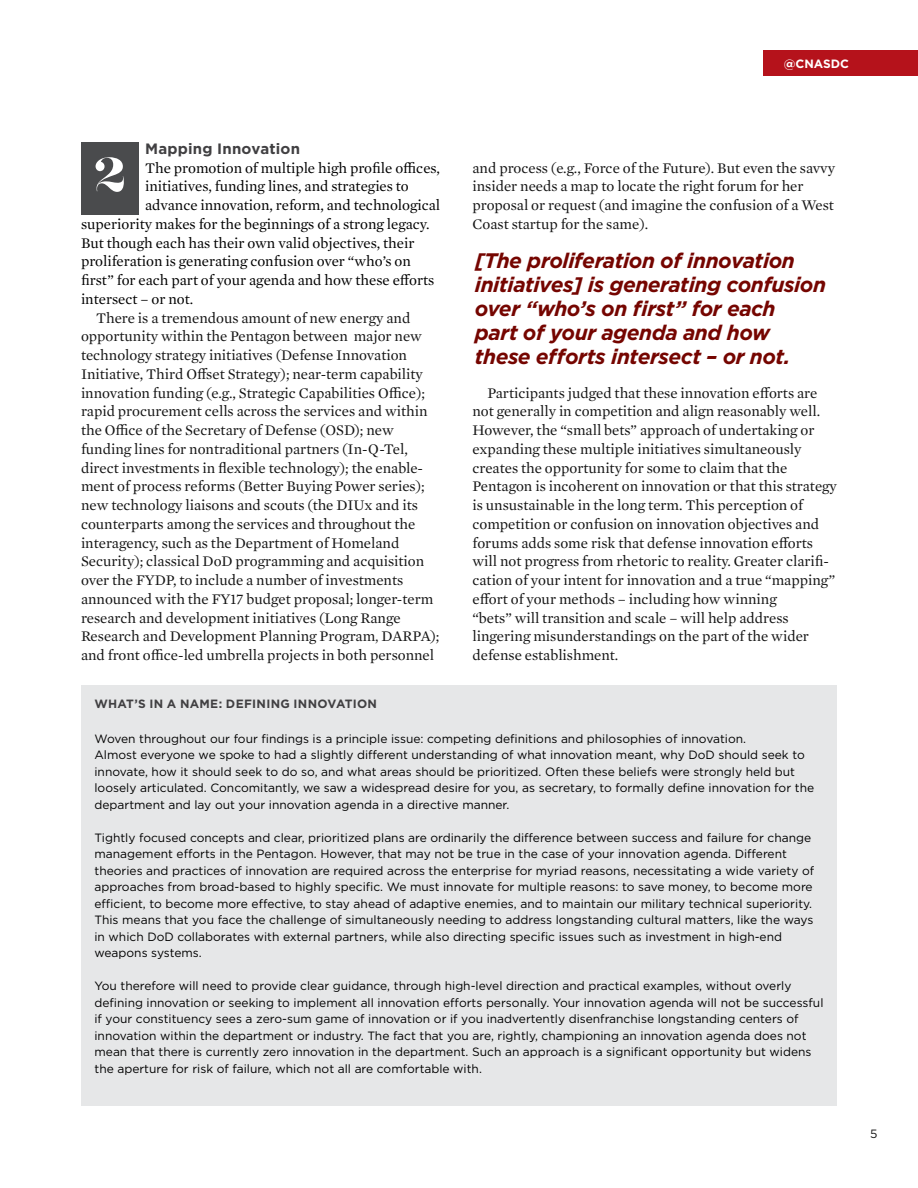
<style>
.page{position:relative;width:918px;height:1188px;background:#fff}
.page>*{position:absolute;margin:0;border:0;box-sizing:border-box;transform-origin:0 0}
.t1{font:800 54px "Majesti Banner";color:#fff}
.t2{font:italic 700 21px/24px "Gotham";letter-spacing:-.025em;color:#750500}
.t3{font:15px/18.8px "Mercury Text G1";color:#141414}
.t4{font:15px "Mercury Text G1";color:#000}
.t5{font:700 15px "Gotham";letter-spacing:.015em;color:#414042}
.t6{font:12px/16.5px "Gotham";color:#000}
.t7{font:700 12px "Gotham";letter-spacing:.025em;color:#414042}
.t8{font:700 12px "Gotham";color:#fff}
.t9{font:12px "Gotham";color:#141414}
.s1{color:#2a2a2a}
</style>
<div class="page">
<div style="left:764px;top:51px;width:154px;height:25px;background:#b5121b"></div>
<div style="left:81px;top:685px;width:756px;height:421px;background:#e6e7e8"></div>
<div style="left:81px;top:142px;width:57px;height:72px;background:#4a4b4d"></div>
<p class="t8" style="left:784px;top:56px;width:67px">@CNASDC</p>
<p class="t5" style="left:145px;top:138px;width:156px">Mapping Innovation</p>
<p class="t4" style="left:145px;top:157px;width:296px">The promotion of multiple high profile offices,</p>
<p class="t4" style="left:145px;top:175px;width:265px">initiatives, funding lines, and strategies to</p>
<p class="t4" style="left:145px;top:194px;width:297px">advance innovation, reform, and technological</p>
<p class="t4" style="left:81px;top:213px;width:350px">superiority makes for the beginnings of a strong legacy.</p>
<p class="t4" style="left:81px;top:232px;width:335px">But though each has their own valid objectives, their</p>
<p class="t4" style="left:81px;top:250px;width:331px">proliferation is generating confusion over “who’s on</p>
<p class="t4" style="left:81px;top:269px;width:355px">first” for each part of your agenda and how these efforts</p>
<p class="t4" style="left:81px;top:288px;width:114px">intersect – or not.</p>
<p class="t3" style="left:81px;top:307px;width:360px;text-indent:15px">There is a tremendous amount of new energy and opportunity within the Pentagon between major new technology strategy initiatives (Defense Innovation Initiative, Third Offset Strategy); near-term capability innovation funding (e.g., Strategic Capabilities Office); rapid procurement cells across the services and within the Office of the Secretary of Defense (OSD); new funding lines for nontraditional partners (In-Q-Tel, direct investments in flexible technology); the enable&shy;ment of process reforms (Better Buying Power series); new technology liaisons and scouts (the DIUx and its counterparts among the services and throughout the interagency, such as the Department of Homeland Security); classical DoD programming and acquisition over the FYDP, to include a number of investments announced with the FY17 budget proposal; longer-term research and development initiatives (Long Range Research and Development Planning Program<span class="s1">,</span> DARPA); and front office-led umbrella projects in both personnel</p>
<p class="t7" style="left:94px;top:696px;width:284px">WHAT’S IN A NAME: DEFINING INNOVATION</p>
<p class="t6" style="left:94px;top:730px;width:721px">Woven throughout our four findings is a principle issue: competing definitions and philosophies of innovation.<br>Almost everyone we spoke to had a slightly different understanding of what innovation meant, why DoD should seek to innovate, how it should seek to do so, and what areas should be prioritized. Often these beliefs were strongly held but loosely articulated. Concomitantly, we saw a widespread desire for you, as secretary, to formally define innovation for the department and lay out your innovation agenda in a directive manner.</p>
<p class="t6" style="left:94px;top:829px;width:721px">Tightly focused concepts and clear, prioritized plans are ordinarily the difference between success and failure for change management efforts in the Pentagon. However, that may not be true in the case of your innovation agenda. Different theories and practices of innovation are required across the enterprise for myriad reasons, necessitating a wide variety of approaches from broad-based to highly specific. We must innovate for multiple reasons: to save money, to become more efficient, to become more effective, to stay ahead of adaptive enemies, and to maintain our military technical superiority.<br>This means that you face the challenge of simultaneously needing to address longstanding cultural matters, like the ways in which DoD collaborates with external partners, while also directing specific issues such as investment in high-end weapons systems.</p>
<p class="t6" style="left:94px;top:977px;width:731px">You therefore will need to provide clear guidance, through high-level direction and practical examples, without overly defining innovation or seeking to implement all innovation efforts personally. Your innovation agenda will not be successful if your constituency sees a zero-sum game of innovation or if you inadvertently disenfranchise longstanding centers of innovation within the department or industry. The fact that you are, rightly, championing an innovation agenda does not mean that there is currently zero innovation in the department. Such an approach is a significant opportunity but widens the aperture for risk of failure, which not all are comfortable with.</p>
<h1 class="t1" style="left:93px;top:139px;width:35px">2</h1>
<p class="t3" style="left:472px;top:157px;width:364px">and process (e.g., Force of the Future). But even the savvy insider needs a map to locate the right forum for her proposal or request (and imagine the confusion of a West Coast startup for the same).</p>
<h2 class="t2" style="left:475px;top:248px;width:353px">[The proliferation of innovation initiatives] is generating confusion over “who’s on first” for each<br>part of your agenda and how these efforts intersect – or not.</h2>
<p class="t3" style="left:472px;top:382px;width:366px;text-indent:15px">Participants judged that these innovation efforts are not generally in competition and align reasonably well.<br>However, the “small bets” approach of undertaking or expanding these multiple initiatives simultaneously creates the opportunity for some to claim that the Pentagon is incoherent on innovation or that this strategy is unsustainable in the long term. This perception of competition or confusion on innovation objectives and forums adds some risk that defense innovation efforts will not progress from rhetoric to reality. Greater clarifi&shy;cation of your intent for innovation and a true “mapping” effort of your methods – including how winning<br>“bets” will transition and scale – will help address lingering misunderstandings on the part of the wider defense establishment.</p>
<p class="t9" style="left:870px;top:1126px;width:9px">5</p>
</div>
